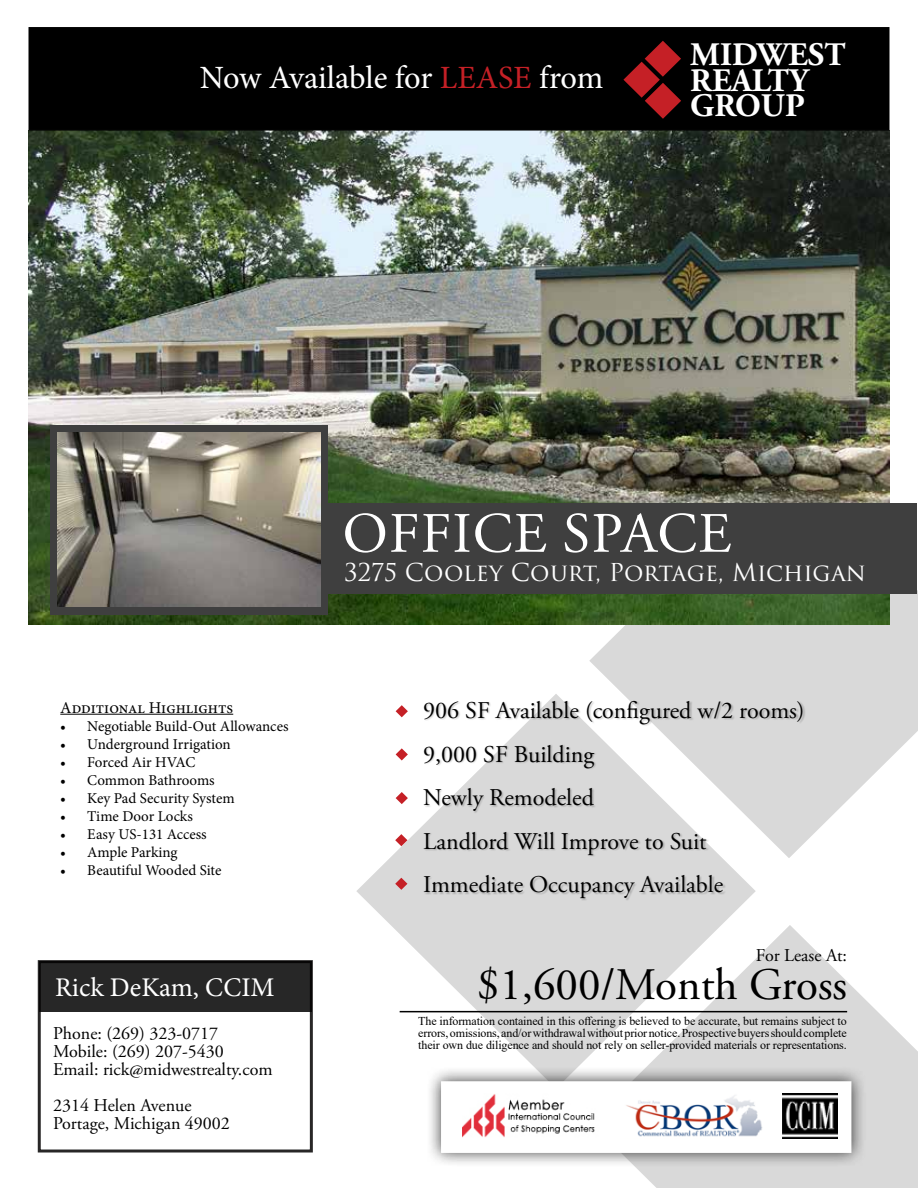
<style>
.page{position:relative;width:918px;height:1188px;background:#fff}
.page>*{position:absolute;margin:0;border:0;box-sizing:border-box;transform-origin:0 0}
.t1{font:57px "Adobe Garamond Pro";letter-spacing:.02em;color:#fff}
.t2{font:45px "Adobe Garamond Pro";color:#000}
.t3{font:700 32.85px/25.7px "Adobe Garamond Pro";color:#fff}
.t4{font:32.55px "Minion Pro";letter-spacing:-.005em;color:#fff}
.t5{font:27px "Minion Pro";color:#fff}
.t6{font:24px/43.5px "Adobe Garamond Pro";color:#000}
.t7{font:24px "Trajan Pro 3";color:#fff}
.t8{font:18px/18px "Adobe Garamond Pro";color:#000}
.t9{font:16.5px "Minion Pro";color:#000}
.t10{font:15px "Minion Pro";color:#000}
.t11{font:12px/12px "Times New Roman";letter-spacing:-.01em;color:#000;text-align:justify}
.s1{color:#c52026}
</style>
<div class="page">
<svg style="left:356px;top:694px;width:390px;height:372px;fill:#d9d9d9"></svg>
<svg style="left:590px;top:925px;width:328px;height:263px;fill:#d9d9d9"></svg>
<svg style="left:589px;top:590px;width:329px;height:252px;fill:#d9d9d9"></svg>
<img style="left:28px;top:131px;width:862px;height:493px">
<div style="left:426px;top:1066px;width:440px;height:102px;background:#000;opacity:.75"></div>
<div style="left:441px;top:1081px;width:410px;height:72px;background:#fff;border:2px solid #fff"></div>
<img style="left:681px;top:1095px;width:82px;height:42px">
<img style="left:783px;top:1094px;width:54px;height:45px">
<img style="left:463px;top:1094px;width:218px;height:43px">
<div style="left:28px;top:27px;width:862px;height:104px;background:#000;border:2px solid #000"></div>
<svg style="left:623px;top:41px;width:58px;height:78px"></svg>
<div style="left:424px;top:702px;width:381px;height:199px;background:#000;opacity:.2"></div>
<svg style="left:396px;top:792px;width:12px;height:12px"></svg>
<svg style="left:395px;top:834px;width:12px;height:12px"></svg>
<svg style="left:395px;top:878px;width:12px;height:12px"></svg>
<svg style="left:396px;top:748px;width:12px;height:13px"></svg>
<svg style="left:396px;top:705px;width:12px;height:12px"></svg>
<div style="left:328px;top:503px;width:589px;height:91px;background:#3f3f3f"></div>
<hr style="left:400px;top:1011px;width:447px;height:1px;background:#000">
<hr style="left:60px;top:714px;width:173px;height:1px;background:#000">
<div style="left:50px;top:425px;width:278px;height:190px;background:#3f3f3f"></div>
<img style="left:58px;top:432px;width:262px;height:175px">
<div style="left:39px;top:961px;width:272px;height:51px;background:#272727"></div>
<div style="left:38px;top:960px;width:275px;height:193px;border:3px solid #020101"></div>
<h3 class="t4" style="left:200px;top:56px;width:405px">Now Available for <span class="s1">LEASE</span> from</h3>
<h3 class="t3" style="left:690px;top:42px;width:157px">MIDWEST<br>REALTY<br>GROUP</h3>
<h1 class="t1" style="left:343px;top:499px;width:390px">OFFICE SPACE</h1>
<h3 class="t9" style="left:60px;top:696px;width:174px">Additional Highlights</h3>
<p class="t10" style="left:60px;top:716px;width:230px">• Negotiable Build-Out Allowances</p>
<p class="t10" style="left:60px;top:734px;width:172px">• Underground Irrigation</p>
<p class="t10" style="left:60px;top:752px;width:137px">• Forced Air HVAC</p>
<p class="t10" style="left:60px;top:770px;width:156px">• Common Bathrooms</p>
<p class="t10" style="left:60px;top:788px;width:176px">• Key Pad Security System</p>
<p class="t10" style="left:60px;top:806px;width:134px">• Time Door Locks</p>
<p class="t10" style="left:60px;top:824px;width:148px">• Easy US-131 Access</p>
<p class="t10" style="left:60px;top:842px;width:119px">• Ample Parking</p>
<p class="t10" style="left:60px;top:860px;width:163px">• Beautiful Wooded Site</p>
<h3 class="t5" style="left:55px;top:969px;width:221px">Rick DeKam, CCIM</h3>
<h3 class="t8" style="left:53px;top:1025px;width:221px">Phone: (269) 323-0717<br>Mobile: (269) 207-5430<br>Email: rick@midwestrealty.com</h3>
<h3 class="t8" style="left:53px;top:1097px;width:178px">2314 Helen Avenue<br>Portage, Michigan 49002</h3>
<h3 class="t7" style="left:344px;top:556px;width:523px">3275 Cooley Court, Portage, Michigan</h3>
<h3 class="t6" style="left:423px;top:690px;width:383px">906 SF Available (configured w/2 rooms)<br>9,000 SF Building<br>Newly Remodeled<br>Landlord Will Improve to Suit<br>Immediate Occupancy Available</h3>
<h3 class="t8" style="left:756px;top:947px;width:93px">For Lease At:</h3>
<h2 class="t2" style="left:477px;top:957px;width:372px">$1,600/Month Gross</h2>
<p class="t11" style="left:418px;top:1014px;width:430px">The information contained in this offering is believed to be accurate, but remains subject to errors, omissions, and/or withdrawal without prior notice. Prospective buyers should complete their own due diligence and should not rely on seller-provided materials or representations.</p>
</div>
